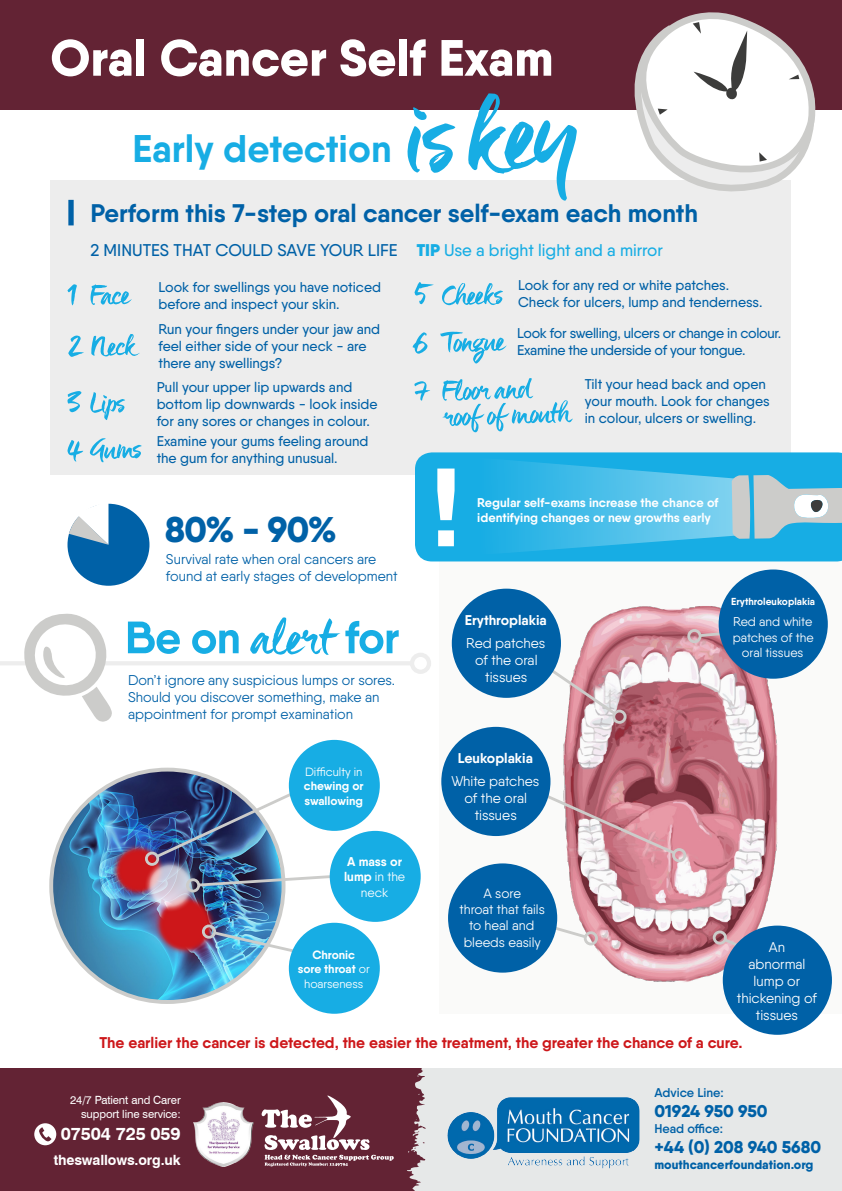
<style>
.page{position:relative;width:842px;height:1191px;background:#fff}
.page>*{position:absolute;margin:0;border:0;box-sizing:border-box;transform-origin:0 0}
.t1{font:700 111px "Qanelas";color:#fff}
.t2{font:800 51px "Qanelas";color:#fff}
.t3{font:700 38.5px "Qanelas";color:#17ade4}
.t4{font:800 35.6px "Qanelas";color:#0061a7}
.t5{font:700 25.5px "Qanelas";color:#0061a7}
.t6{font:700 18px "Swiss 721 BT";letter-spacing:-.01em;color:#fff}
.t7{font:500 17px "Qanelas";color:#0061a7}
.t8{font:800 17px "Qanelas";letter-spacing:-.005em;color:#0061a7}
.t9{font:700 15.6px "Qanelas";color:#cd171a}
.t10{font:500 14.1px/17px "Qanelas";color:#0061a7}
.t11{font:14.1px/17px "Qanelas";color:#0061a7}
.t12{font:14.1px/17px "Qanelas";color:#fff;text-align:center}
.t13{font:500 14.1px/17px "Qanelas";letter-spacing:-.02em;color:#0061a7}
.t14{font:700 14.1px "Qanelas";color:#fff}
.t15{font:700 14.1px "Swiss 721 BT";letter-spacing:-.01em;color:#fff}
.t16{font:13.4px/16.1px "Qanelas";color:#fff;text-align:center}
.t17{font:700 12.7px/15.3px "Qanelas";color:#fff;text-align:center}
.t18{font:12.7px/15.3px "Qanelas";color:#fff;text-align:center}
.t19{font:800 12.7px "Qanelas Soft DEMO";color:#0061a7}
.t20{font:600 12.7px "Qanelas";color:#0061a7}
.t21{font:700 12px/14.4px "Qanelas";color:#fff}
.t22{font:12px "Qanelas";color:#fff}
.t23{font:11.3px/13.6px "Swiss 721 BT";letter-spacing:-.01em;color:#fff;text-align:right}
.t24{font:700 10.2px "Qanelas";color:#fff}
.s1{font-weight:900;color:#17ade4}
.s2{color:#17ade4}
.s3{font-weight:400}
</style>
<div class="page">
<div style="left:439px;top:536px;width:403px;height:477px;background:#fafaf9"></div>
<div style="left:50px;top:181px;width:741px;height:294px;background:#ededed"></div>
<div style="left:0;top:0;width:842px;height:110px;background:#632334"></div>
<div style="left:68px;top:504px;width:81px;height:82px;background:#0061a7;border-radius:50%"></div>
<svg style="left:69px;top:504px;width:39px;height:41px"></svg>
<img style="left:52px;top:772px;width:232px;height:228px">
<svg style="left:155px;top:894px;width:60px;height:60px"></svg>
<div style="left:160px;top:899px;width:51px;height:50px;background:#cd171a;border-radius:50%"></div>
<svg style="left:112px;top:843px;width:41px;height:53px"></svg>
<svg style="left:117px;top:848px;width:43px;height:43px"></svg>
<svg style="left:144px;top:859px;width:52px;height:52px"></svg>
<svg style="left:149px;top:865px;width:42px;height:41px"></svg>
<img style="left:153px;top:789px;width:143px;height:71px">
<div style="left:145px;top:851px;width:14px;height:14px;border:3px solid #ccccca;border-radius:50%"></div>
<svg style="left:196px;top:873px;width:135px;height:15px"></svg>
<div style="left:186px;top:878px;width:14px;height:14px;border:3px solid #ccccca;border-radius:50%"></div>
<svg style="left:211px;top:929px;width:88px;height:26px"></svg>
<div style="left:202px;top:924px;width:14px;height:14px;border:3px solid #ccccca;border-radius:50%"></div>
<div style="left:289px;top:740px;width:91px;height:91px;background:#17ade4;border-radius:50%"></div>
<div style="left:330px;top:831px;width:91px;height:91px;background:#17ade4;border-radius:50%"></div>
<div style="left:289px;top:922px;width:91px;height:91px;background:#17ade4;border-radius:50%"></div>
<img style="left:556px;top:597px;width:226px;height:398px">
<svg style="left:698px;top:630px;width:23px;height:8px"></svg>
<div style="left:687px;top:629px;width:14px;height:14px;border:3px solid #ccccca;border-radius:50%"></div>
<svg style="left:532px;top:655px;width:87px;height:62px"></svg>
<div style="left:612px;top:709px;width:14px;height:15px;border:3px solid #ccccca;border-radius:50%"></div>
<svg style="left:530px;top:786px;width:148px;height:70px"></svg>
<div style="left:672px;top:848px;width:14px;height:14px;border:3px solid #ccccca;border-radius:50%"></div>
<svg style="left:552px;top:922px;width:37px;height:18px"></svg>
<div style="left:584px;top:931px;width:14px;height:14px;border:3px solid #ccccca;border-radius:50%"></div>
<svg style="left:721px;top:936px;width:20px;height:13px"></svg>
<div style="left:713px;top:930px;width:14px;height:14px;border:3px solid #ccccca;border-radius:50%"></div>
<div style="left:719px;top:569px;width:109px;height:109px;background:#0061a7;border-radius:50%"></div>
<div style="left:452px;top:588px;width:109px;height:110px;background:#0061a7;border-radius:50%"></div>
<div style="left:441px;top:727px;width:109px;height:109px;background:#0061a7;border-radius:50%"></div>
<div style="left:448px;top:863px;width:109px;height:109px;background:#0061a7;border-radius:50%"></div>
<div style="left:723px;top:925px;width:109px;height:109px;background:#0061a7;border-radius:50%"></div>
<div style="left:0;top:1068px;width:842px;height:123px;background:#632334"></div>
<svg style="left:262px;top:1095px;width:132px;height:71px"></svg>
<img style="left:194px;top:1102px;width:60px;height:64px">
<svg style="left:407px;top:1068px;width:124px;height:123px;fill:#e6e8e8"></svg>
<div style="left:531px;top:1068px;width:311px;height:123px;background:#e6e8e8"></div>
<img style="left:436px;top:1093px;width:204px;height:80px">
<svg style="left:34px;top:1123px;width:22px;height:22px"></svg>
<svg style="left:38px;top:1127px;width:14px;height:14px"></svg>
<hr style="left:0;top:661px;width:412px;height:4px;background:#ededed">
<div style="left:410px;top:652px;width:21px;height:22px;border:4px solid #ededed;border-radius:50%"></div>
<svg style="left:24px;top:613px;width:88px;height:108px"></svg>
<svg style="left:128px;top:617px;width:271px;height:38px"></svg>
<svg style="left:612px;top:12px;width:204px;height:180px"></svg>
<svg style="left:407px;top:93px;width:170px;height:108px"></svg>
<div style="left:68px;top:200px;width:6px;height:25px;background:#0061a7"></div>
<div style="left:415px;top:452px;width:427px;height:109px;background:#17ade4"></div>
<svg style="left:476px;top:457px;width:366px;height:98px;background:#49bae3"></svg>
<svg style="left:68px;top:284px;width:9px;height:21px"></svg>
<svg style="left:91px;top:284px;width:41px;height:21px"></svg>
<svg style="left:414px;top:381px;width:16px;height:19px"></svg>
<svg style="left:442px;top:378px;width:131px;height:54px"></svg>
<svg style="left:68px;top:335px;width:16px;height:22px"></svg>
<svg style="left:91px;top:334px;width:49px;height:22px"></svg>
<svg style="left:67px;top:391px;width:14px;height:21px"></svg>
<svg style="left:90px;top:392px;width:35px;height:28px"></svg>
<svg style="left:68px;top:440px;width:15px;height:21px"></svg>
<svg style="left:90px;top:438px;width:52px;height:24px"></svg>
<svg style="left:414px;top:282px;width:20px;height:22px"></svg>
<svg style="left:442px;top:283px;width:61px;height:22px"></svg>
<svg style="left:412px;top:332px;width:15px;height:22px"></svg>
<svg style="left:440px;top:332px;width:67px;height:31px"></svg>
<h2 class="t2" style="left:50px;top:25px;width:504px">Oral Cancer Self Exam</h2>
<h3 class="t3" style="left:133px;top:124px;width:260px">Early detection</h3>
<h3 class="t5" style="left:90px;top:197px;width:609px">Perform this 7-step oral cancer self-exam each month</h3>
<p class="t7" style="left:90px;top:240px;width:574px">2 MINUTES THAT COULD SAVE YOUR LIFE <span class="s1">TIP</span> <span class="s2">Use a bright light and a mirror</span></p>
<p class="t10" style="left:159px;top:278px;width:224px">Look for swellings you have noticed before and inspect your skin.</p>
<p class="t10" style="left:159px;top:321px;width:223px">Run your fingers under your jaw and feel either side of your neck - are there any swellings?</p>
<p class="t10" style="left:157px;top:378px;width:222px">Pull your upper lip upwards and bottom lip downwards - look inside for any sores or changes in colour.</p>
<p class="t10" style="left:157px;top:432px;width:213px">Examine your gums feeling around the gum for anything unusual.</p>
<h3 class="t4" style="left:165px;top:507px;width:173px">80% - 90%</h3>
<p class="t11" style="left:166px;top:551px;width:233px">Survival rate when oral cancers are found at early stages of development</p>
<p class="t11" style="left:128px;top:671px;width:268px">Don’t ignore any suspicious lumps or sores.<br>Should you discover something, make an appointment for prompt examination</p>
<p class="t22" style="left:305px;top:764px;width:59px">Difficulty in</p>
<p class="t21" style="left:304px;top:778px;width:61px">chewing or swallowing</p>
<p class="t17" style="left:344px;top:854px;width:63px">A mass or lump <span class="s3">in the neck</span></p>
<p class="t21" style="left:298px;top:947px;width:74px;text-align:center">Chronic<br>sore throat <span class="s3">or hoarseness</span></p>
<h1 class="t1" style="left:431px;top:438px;width:31px">!</h1>
<p class="t10" style="left:518px;top:276px;width:246px">Look for any red or white patches.<br>Check for ulcers, lump and tenderness.</p>
<p class="t13" style="left:517px;top:325px;width:266px">Look for swelling, ulcers or change in colour.<br>Examine the underside of your tongue.</p>
<p class="t10" style="left:585px;top:376px;width:187px">Tilt your head back and open your mouth. Look for changes in colour, ulcers or swelling.</p>
<p class="t17" style="left:477px;top:494px;width:243px;text-align:left">Regular self-exams increase the chance of identifying changes or new growths early</p>
<p class="t14" style="left:465px;top:611px;width:83px">Erythroplakia</p>
<p class="t12" style="left:466px;top:634px;width:81px">Red patches of the oral tissues</p>
<p class="t24" style="left:731px;top:595px;width:85px">Erythroleukoplakia</p>
<p class="t18" style="left:733px;top:614px;width:82px">Red and white patches of the oral tissues</p>
<p class="t14" style="left:458px;top:749px;width:77px">Leukoplakia</p>
<p class="t12" style="left:451px;top:772px;width:89px">White patches of the oral tissues</p>
<p class="t16" style="left:460px;top:885px;width:87px">A sore<br>throat that fails to heal and bleeds easily</p>
<p class="t12" style="left:737px;top:938px;width:82px">An<br>abnormal lump or thickening of tissues</p>
<p class="t9" style="left:100px;top:1033px;width:644px">The earlier the cancer is detected, the easier the treatment, the greater the chance of a cure.</p>
<p class="t23" style="left:70px;top:1093px;width:112px">24/7 Patient and Carer support line service:</p>
<p class="t6" style="left:61px;top:1123px;width:121px">07504 725 059</p>
<p class="t15" style="left:54px;top:1151px;width:129px">theswallows.org.uk</p>
<p class="t20" style="left:654px;top:1084px;width:71px">Advice Line:</p>
<p class="t8" style="left:654px;top:1100px;width:115px">01924 950 950</p>
<p class="t20" style="left:654px;top:1120px;width:70px">Head office:</p>
<p class="t8" style="left:654px;top:1136px;width:168px">+44 (0) 208 940 5680</p>
<p class="t19" style="left:654px;top:1159px;width:161px">mouthcancerfoundation.org</p>
</div>
